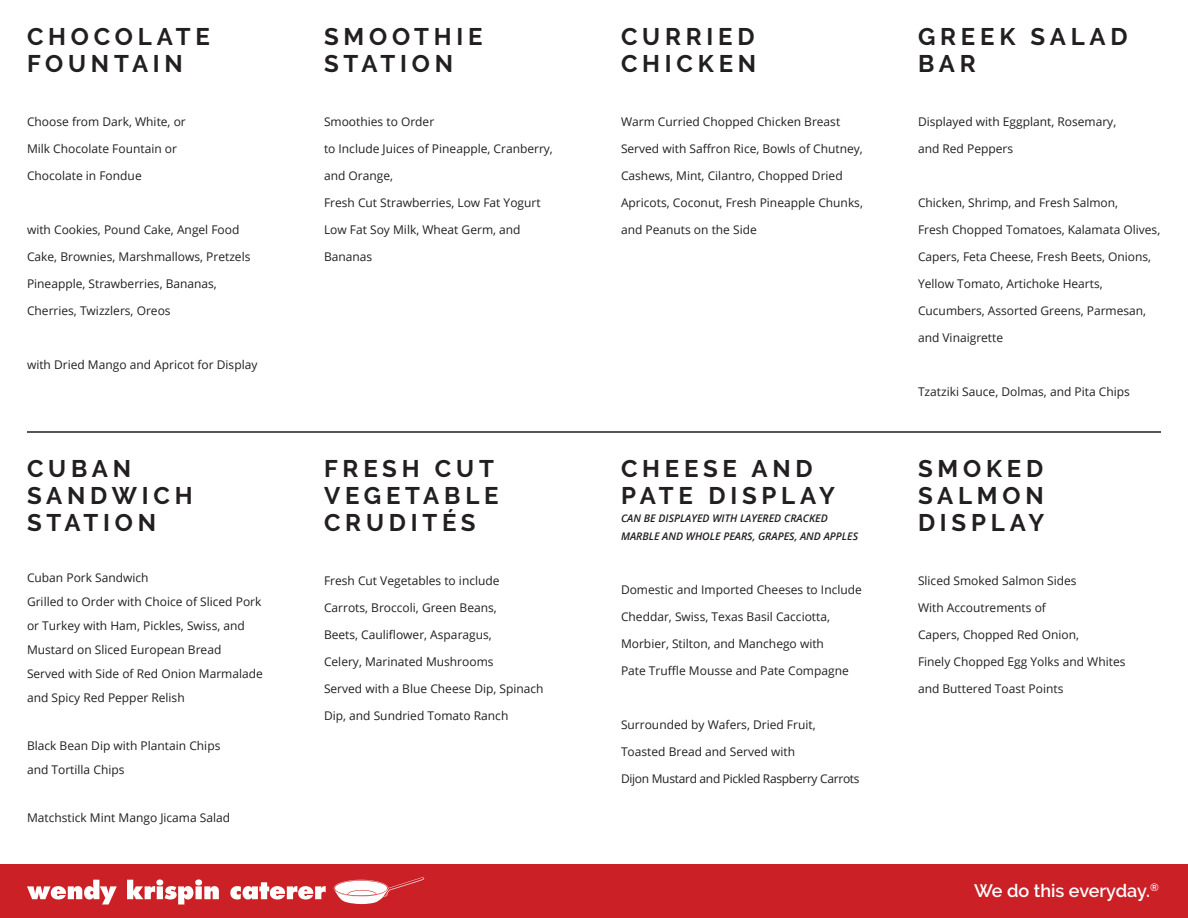
<style>
.page{position:relative;width:1188px;height:918px;background:#fff}
.page>*{position:absolute;margin:0;border:0;box-sizing:border-box;transform-origin:0 0}
.t1{font:700 24px/27px "Raleway";letter-spacing:.2em;color:#231f20}
.t2{font:600 18px "Raleway";color:#fff}
.t3{font:12px/24px "Open Sans";color:#231f20}
.t4{font:12px "Open Sans";letter-spacing:-.025em;color:#231f20}
.t5{font:italic 600 10.5px/18px "Open Sans";color:#231f20}
</style>
<div class="page">
<div style="left:0;top:864px;width:1188px;height:54px;background:#cc2027"></div>
<svg style="left:27px;top:880px;width:90px;height:25px"></svg>
<svg style="left:127px;top:879px;width:92px;height:25px"></svg>
<svg style="left:230px;top:882px;width:96px;height:18px"></svg>
<svg style="left:334px;top:877px;width:90px;height:27px"></svg>
<hr style="left:27px;top:431px;width:1134px;height:2px;background:#231f20">
<h1 class="t1" style="left:27px;top:23px;width:185px">CHOCOLATE<br>FOUNTAIN</h1>
<p class="t3" style="left:27px;top:109px;width:160px">Choose from Dark, White, or</p>
<p class="t3" style="left:27px;top:136px;width:152px">Milk Chocolate Fountain or</p>
<p class="t3" style="left:27px;top:163px;width:116px">Chocolate in Fondue</p>
<p class="t3" style="left:27px;top:217px;width:214px">with Cookies, Pound Cake, Angel Food</p>
<p class="t3" style="left:27px;top:244px;width:225px">Cake, Brownies, Marshmallows, Pretzels</p>
<p class="t3" style="left:27px;top:271px;width:191px">Pineapple, Strawberries, Bananas,</p>
<p class="t3" style="left:27px;top:298px;width:145px">Cherries, Twizzlers, Oreos</p>
<p class="t3" style="left:27px;top:352px;width:232px">with Dried Mango and Apricot for Display</p>
<h1 class="t1" style="left:27px;top:455px;width:167px">CUBAN<br>SANDWICH<br>STATION</h1>
<p class="t3" style="left:27px;top:565px;width:237px">Cuban Pork Sandwich<br>Grilled to Order with Choice of Sliced Pork or Turkey with Ham, Pickles, Swiss, and Mustard on Sliced European Bread<br>Served with Side of Red Onion Marmalade and Spicy Red Pepper Relish</p>
<p class="t3" style="left:27px;top:733px;width:195px">Black Bean Dip with Plantain Chips and Tortilla Chips</p>
<p class="t3" style="left:27px;top:805px;width:205px">Matchstick Mint Mango Jicama Salad</p>
<h1 class="t1" style="left:324px;top:23px;width:160px">SMOOTHIE<br>STATION</h1>
<p class="t3" style="left:324px;top:109px;width:112px">Smoothies to Order</p>
<p class="t3" style="left:324px;top:136px;width:230px">to Include Juices of Pineapple, Cranberry,</p>
<p class="t3" style="left:324px;top:163px;width:71px">and Orange,</p>
<p class="t3" style="left:324px;top:190px;width:218px">Fresh Cut Strawberries, Low Fat Yogurt</p>
<p class="t3" style="left:324px;top:217px;width:198px">Low Fat Soy Milk, Wheat Germ, and</p>
<p class="t3" style="left:324px;top:244px;width:50px">Bananas</p>
<h1 class="t1" style="left:324px;top:455px;width:176px">FRESH CUT<br>VEGETABLE<br>CRUDITÉS</h1>
<p class="t3" style="left:324px;top:568px;width:177px">Fresh Cut Vegetables to include</p>
<p class="t3" style="left:324px;top:595px;width:174px">Carrots, Broccoli, Green Beans,</p>
<p class="t3" style="left:324px;top:622px;width:169px">Beets, Cauliflower, Asparagus,</p>
<p class="t3" style="left:324px;top:649px;width:171px">Celery, Marinated Mushrooms</p>
<p class="t3" style="left:324px;top:676px;width:221px">Served with a Blue Cheese Dip, Spinach</p>
<p class="t3" style="left:324px;top:703px;width:186px">Dip, and Sundried Tomato Ranch</p>
<h1 class="t1" style="left:621px;top:23px;width:137px">CURRIED<br>CHICKEN</h1>
<p class="t3" style="left:621px;top:109px;width:221px">Warm Curried Chopped Chicken Breast</p>
<p class="t3" style="left:621px;top:136px;width:243px">Served with Saffron Rice, Bowls of Chutney,</p>
<p class="t3" style="left:621px;top:163px;width:223px">Cashews, Mint, Cilantro, Chopped Dried</p>
<p class="t3" style="left:621px;top:190px;width:243px">Apricots, Coconut, Fresh Pineapple Chunks,</p>
<p class="t3" style="left:621px;top:217px;width:137px">and Peanuts on the Side</p>
<h1 class="t1" style="left:621px;top:455px;width:215px">CHEESE AND<br>PATE DISPLAY</h1>
<p class="t5" style="left:621px;top:508px;width:239px">CAN BE DISPLAYED WITH LAYERED CRACKED<br>MARBLE AND WHOLE PEARS, GRAPES, AND APPLES</p>
<p class="t3" style="left:621px;top:577px;width:242px">Domestic and Imported Cheeses to Include</p>
<p class="t3" style="left:621px;top:604px;width:211px">Cheddar, Swiss, Texas Basil Cacciotta,</p>
<p class="t3" style="left:621px;top:631px;width:204px">Morbier, Stilton, and Manchego with</p>
<p class="t3" style="left:621px;top:658px;width:229px">Pate Truffle Mousse and Pate Compagne</p>
<p class="t3" style="left:621px;top:712px;width:196px">Surrounded by Wafers, Dried Fruit,</p>
<p class="t3" style="left:621px;top:739px;width:176px">Toasted Bread and Served with</p>
<p class="t4" style="left:621px;top:770px;width:240px">Dijon Mustard and Pickled Raspberry Carrots</p>
<h1 class="t1" style="left:918px;top:23px;width:211px">GREEK SALAD<br>BAR</h1>
<p class="t3" style="left:918px;top:109px;width:200px">Displayed with Eggplant, Rosemary,</p>
<p class="t3" style="left:918px;top:136px;width:97px">and Red Peppers</p>
<p class="t3" style="left:918px;top:190px;width:202px">Chicken, Shrimp, and Fresh Salmon,</p>
<p class="t3" style="left:918px;top:217px;width:244px">Fresh Chopped Tomatoes, Kalamata Olives,</p>
<p class="t3" style="left:918px;top:244px;width:235px">Capers, Feta Cheese, Fresh Beets, Onions,</p>
<p class="t3" style="left:918px;top:271px;width:186px">Yellow Tomato, Artichoke Hearts,</p>
<p class="t3" style="left:918px;top:298px;width:230px">Cucumbers, Assorted Greens, Parmesan,</p>
<p class="t3" style="left:918px;top:325px;width:87px">and Vinaigrette</p>
<p class="t3" style="left:918px;top:379px;width:213px">Tzatziki Sauce, Dolmas, and Pita Chips</p>
<h1 class="t1" style="left:918px;top:455px;width:128px;text-align:justify">SMOKED SALMON DISPLAY</h1>
<p class="t3" style="left:918px;top:568px;width:160px">Sliced Smoked Salmon Sides</p>
<p class="t3" style="left:918px;top:595px;width:130px">With Accoutrements of</p>
<p class="t3" style="left:918px;top:622px;width:163px">Capers, Chopped Red Onion,</p>
<p class="t3" style="left:918px;top:649px;width:209px">Finely Chopped Egg Yolks and Whites</p>
<p class="t3" style="left:918px;top:676px;width:147px">and Buttered Toast Points</p>
<h2 class="t2" style="left:974px;top:880px;width:186px">We do this everyday.<sup>®</sup></h2>
</div>
